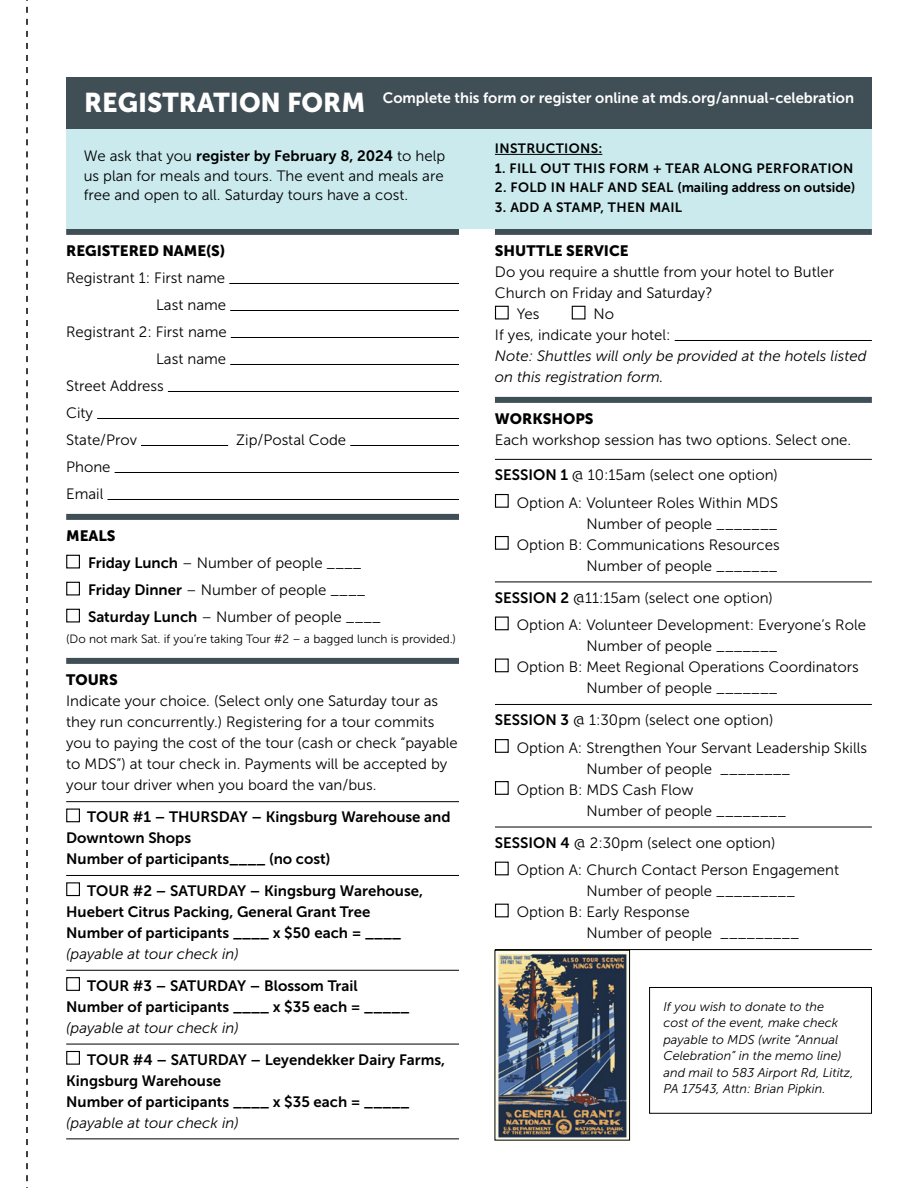
<style>
.page{position:relative;width:918px;height:1188px;background:#fff}
.page>*{position:absolute;margin:0;border:0;box-sizing:border-box;transform-origin:0 0}
.t1{font:27px "Museo Sans 900";color:#fff}
.t2{font:15px/21px "Museo Sans 300";color:#000}
.t3{font:15px/21px "Museo Sans 700";color:#000}
.t4{font:italic 15px/21px "Museo Sans 300";color:#000}
.t5{font:15px "Museo Sans 700";color:#fff}
.t6{font:15px "Museo Sans 900";color:#000}
.t7{font:13.5px "Museo Sans 700";letter-spacing:.025em;color:#000}
.t8{font:13.5px "Museo Sans 700";color:#000}
.t9{font:italic 12.75px/16.5px "Museo Sans 300";color:#000}
.t10{font:12px "Museo Sans 300";color:#000}
.s1{font-family:"Museo Sans 300"}
.s2{font-family:"Museo Sans 700"}
</style>
<div class="page">
<div style="left:66px;top:229px;width:393px;height:6px;background:#404e56"></div>
<hr style="left:229px;top:283px;width:230px;height:1px;background:#000">
<hr style="left:230px;top:310px;width:229px;height:1px;background:#000">
<hr style="left:231px;top:337px;width:228px;height:1px;background:#000">
<hr style="left:230px;top:364px;width:229px;height:1px;background:#000">
<hr style="left:168px;top:391px;width:291px;height:1px;background:#000">
<hr style="left:97px;top:418px;width:362px;height:1px;background:#000">
<hr style="left:141px;top:445px;width:87px;height:1px;background:#000">
<hr style="left:350px;top:445px;width:109px;height:1px;background:#000">
<hr style="left:115px;top:472px;width:344px;height:1px;background:#000">
<hr style="left:108px;top:499px;width:351px;height:1px;background:#000">
<div style="left:66px;top:514px;width:393px;height:6px;background:#404e56"></div>
<div style="left:66px;top:658px;width:393px;height:6px;background:#404e56"></div>
<hr style="left:66px;top:801px;width:393px;height:1px;background:#000">
<hr style="left:66px;top:875px;width:393px;height:1px;background:#000">
<hr style="left:66px;top:970px;width:393px;height:1px;background:#000">
<hr style="left:66px;top:1044px;width:393px;height:1px;background:#000">
<hr style="left:66px;top:1138px;width:393px;height:1px;background:#000">
<div style="left:66px;top:555px;width:14px;height:13px;border:1px solid #000"></div>
<div style="left:66px;top:582px;width:14px;height:13px;border:1px solid #000"></div>
<div style="left:66px;top:609px;width:14px;height:13px;border:1px solid #000"></div>
<div style="left:66px;top:809px;width:14px;height:13px;border:1px solid #000"></div>
<div style="left:66px;top:882px;width:14px;height:14px;border:1px solid #000"></div>
<div style="left:66px;top:977px;width:14px;height:14px;border:1px solid #000"></div>
<div style="left:66px;top:1051px;width:14px;height:14px;border:1px solid #000"></div>
<div style="left:495px;top:229px;width:377px;height:6px;background:#404e56"></div>
<hr style="left:675px;top:340px;width:197px;height:1px;background:#000">
<div style="left:495px;top:397px;width:377px;height:6px;background:#404e56"></div>
<hr style="left:495px;top:459px;width:377px;height:1px;background:#000">
<hr style="left:495px;top:582px;width:377px;height:1px;background:#000">
<hr style="left:495px;top:704px;width:377px;height:1px;background:#000">
<hr style="left:495px;top:827px;width:377px;height:1px;background:#000">
<hr style="left:495px;top:949px;width:377px;height:1px;background:#000">
<div style="left:495px;top:306px;width:14px;height:13px;border:1px solid #000"></div>
<div style="left:572px;top:306px;width:13px;height:13px;border:1px solid #000"></div>
<div style="left:495px;top:494px;width:14px;height:14px;border:1px solid #000"></div>
<div style="left:495px;top:536px;width:14px;height:14px;border:1px solid #000"></div>
<div style="left:495px;top:617px;width:14px;height:13px;border:1px solid #000"></div>
<div style="left:495px;top:659px;width:14px;height:13px;border:1px solid #000"></div>
<div style="left:495px;top:739px;width:14px;height:14px;border:1px solid #000"></div>
<div style="left:495px;top:781px;width:14px;height:14px;border:1px solid #000"></div>
<div style="left:495px;top:862px;width:14px;height:13px;border:1px solid #000"></div>
<div style="left:495px;top:904px;width:14px;height:13px;border:1px solid #000"></div>
<svg style="left:26px;top:0;width:2px;height:1188px"></svg>
<div style="left:66px;top:77px;width:806px;height:53px;background:#404e56"></div>
<div style="left:66px;top:130px;width:806px;height:80px;background:#caeaee"></div>
<div style="left:66px;top:210px;width:806px;height:19px;background:#caeaee"></div>
<div style="left:649px;top:987px;width:223px;height:127px;border:1px solid #000"></div>
<hr style="left:495px;top:154px;width:107px;height:1px;background:#000">
<img style="left:497px;top:952px;width:131px;height:186px">
<div style="left:495px;top:950px;width:135px;height:190px;border:1px solid #000"></div>
<p class="t5" style="left:383px;top:89px;width:473px">Complete this form or register online at mds.org/annual-celebration</p>
<h1 class="t1" style="left:84px;top:87px;width:283px">REGISTRATION FORM</h1>
<p class="t3" style="left:84px;top:146px;width:363px"><span class="s1">We ask that you</span> register by February 8, 2024 <span class="s1">to help</span></p>
<p class="t2" style="left:84px;top:166px;width:361px;line-height:19.5px">us plan for meals and tours. The event and meals are free and open to all. Saturday tours have a cost.</p>
<p class="t7" style="left:495px;top:141px;width:109px">INSTRUCTIONS:</p>
<p class="t7" style="left:495px;top:160px;width:360px">1. FILL OUT THIS FORM + TEAR ALONG PERFORATION</p>
<p class="t8" style="left:495px;top:180px;width:362px">2. FOLD IN HALF AND SEAL (mailing address on outside)</p>
<p class="t7" style="left:495px;top:199px;width:189px">3. ADD A STAMP, THEN MAIL</p>
<p class="t6" style="left:66px;top:243px;width:160px">REGISTERED NAME(S)</p>
<p class="t2" style="left:66px;top:268px;width:161px">Registrant 1: First name</p>
<p class="t2" style="left:156px;top:295px;width:72px">Last name</p>
<p class="t2" style="left:66px;top:322px;width:162px">Registrant 2: First name</p>
<p class="t2" style="left:156px;top:349px;width:72px">Last name</p>
<p class="t2" style="left:66px;top:376px;width:99px">Street Address</p>
<p class="t2" style="left:66px;top:403px;width:28px">City</p>
<p class="t2" style="left:66px;top:430px;width:72px">State/Prov</p>
<p class="t2" style="left:236px;top:430px;width:112px">Zip/Postal Code</p>
<p class="t2" style="left:66px;top:454px;width:46px;line-height:27px">Phone<br>Email</p>
<p class="t6" style="left:66px;top:528px;width:51px">MEALS</p>
<p class="t2" style="left:88px;top:550px;width:294px;line-height:27px"><span class="s2">Friday Lunch</span> – Number of people ____<br><span class="s2">Friday Dinner</span> – Number of people ____<br><span class="s2">Saturday Lunch</span> – Number of people ____</p>
<p class="t10" style="left:66px;top:633px;width:391px">(Do not mark Sat. if you’re taking Tour #2 – a bagged lunch is provided.)</p>
<p class="t6" style="left:66px;top:672px;width:53px">TOURS</p>
<p class="t2" style="left:66px;top:691px;width:393px">Indicate your choice. (Select only one Saturday tour as they run concurrently.) Registering for a tour commits you to paying the cost of the tour (cash or check “payable to MDS”) at tour check in. Payments will be accepted by your tour driver when you board the van/bus.</p>
<p class="t3" style="left:66px;top:807px;width:386px;text-indent:21px">TOUR #1 – THURSDAY – Kingsburg Warehouse and<br>Downtown Shops<br>Number of participants____ (no cost)</p>
<p class="t3" style="left:66px;top:880px;width:358px;text-indent:21px">TOUR #2 – SATURDAY – Kingsburg Warehouse,<br>Huebert Citrus Packing, General Grant Tree<br>Number of participants ____ x $50 each = ____</p>
<p class="t4" style="left:66px;top:944px;width:174px">(payable at tour check in)</p>
<p class="t3" style="left:66px;top:975px;width:345px;text-indent:21px">TOUR #3 – SATURDAY – Blossom Trail<br>Number of participants ____ x $35 each = _____</p>
<p class="t4" style="left:66px;top:1017px;width:174px">(payable at tour check in)</p>
<p class="t3" style="left:66px;top:1049px;width:381px;text-indent:21px">TOUR #4 – SATURDAY – Leyendekker Dairy Farms,<br>Kingsburg Warehouse<br>Number of participants ____ x $35 each = _____</p>
<p class="t4" style="left:66px;top:1112px;width:174px">(payable at tour check in)</p>
<p class="t6" style="left:495px;top:243px;width:135px">SHUTTLE SERVICE</p>
<p class="t2" style="left:495px;top:262px;width:341px">Do you require a shuttle from your hotel to Butler</p>
<p class="t2" style="left:495px;top:283px;width:219px">Church on Friday and Saturday?</p>
<p class="t2" style="left:517px;top:304px;width:24px">Yes</p>
<p class="t2" style="left:495px;top:304px;width:177px;text-indent:99px">No<br>If yes, indicate your hotel:</p>
<p class="t4" style="left:495px;top:346px;width:373px">Note: Shuttles will only be provided at the hotels listed on this registration form.</p>
<p class="t6" style="left:495px;top:411px;width:100px">WORKSHOPS</p>
<p class="t2" style="left:495px;top:430px;width:358px">Each workshop session has two options. Select one.</p>
<p class="t2" style="left:495px;top:461px;width:285px;line-height:27.8px;text-align:right"><span class="s2">SESSION 1</span> @ 10:15am (select one option)<br>Option A: Volunteer Roles Within MDS</p>
<p class="t2" style="left:517px;top:513px;width:264px;text-align:right">Number of people _______<br>Option B: Communications Resources<br>Number of people _______</p>
<p class="t2" style="left:517px;top:584px;width:351px;line-height:27.8px;text-indent:-22px"><span class="s2">SESSION 2</span> @11:15am (select one option)<br>Option A: Volunteer Development: Everyone’s Role</p>
<p class="t2" style="left:586px;top:636px;width:193px">Number of people _______</p>
<p class="t2" style="left:517px;top:657px;width:343px">Option B: Meet Regional Operations Coordinators</p>
<p class="t2" style="left:586px;top:678px;width:193px">Number of people _______</p>
<p class="t2" style="left:517px;top:706px;width:352px;line-height:27.8px;text-indent:-22px"><span class="s2">SESSION 3</span> @ 1:30pm (select one option)<br>Option A: Strengthen Your Servant Leadership Skills</p>
<p class="t2" style="left:586px;top:758px;width:205px">Number of people ________</p>
<p class="t2" style="left:517px;top:779px;width:178px">Option B: MDS Cash Flow</p>
<p class="t2" style="left:586px;top:800px;width:201px">Number of people ________</p>
<p class="t2" style="left:517px;top:829px;width:324px;line-height:27.8px;text-indent:-22px"><span class="s2">SESSION 4</span> @ 2:30pm (select one option)<br>Option A: Church Contact Person Engagement</p>
<p class="t2" style="left:586px;top:881px;width:210px">Number of people _________</p>
<p class="t2" style="left:517px;top:902px;width:174px">Option B: Early Response</p>
<p class="t2" style="left:586px;top:923px;width:214px">Number of people _________</p>
<p class="t9" style="left:663px;top:998px;width:192px">If you wish to donate to the<br>cost of the event, make check payable to MDS (write “Annual<br>Celebration” in the memo line) and mail to 583 Airport Rd, Lititz,<br>PA 17543, Attn: Brian Pipkin.</p>
</div>
